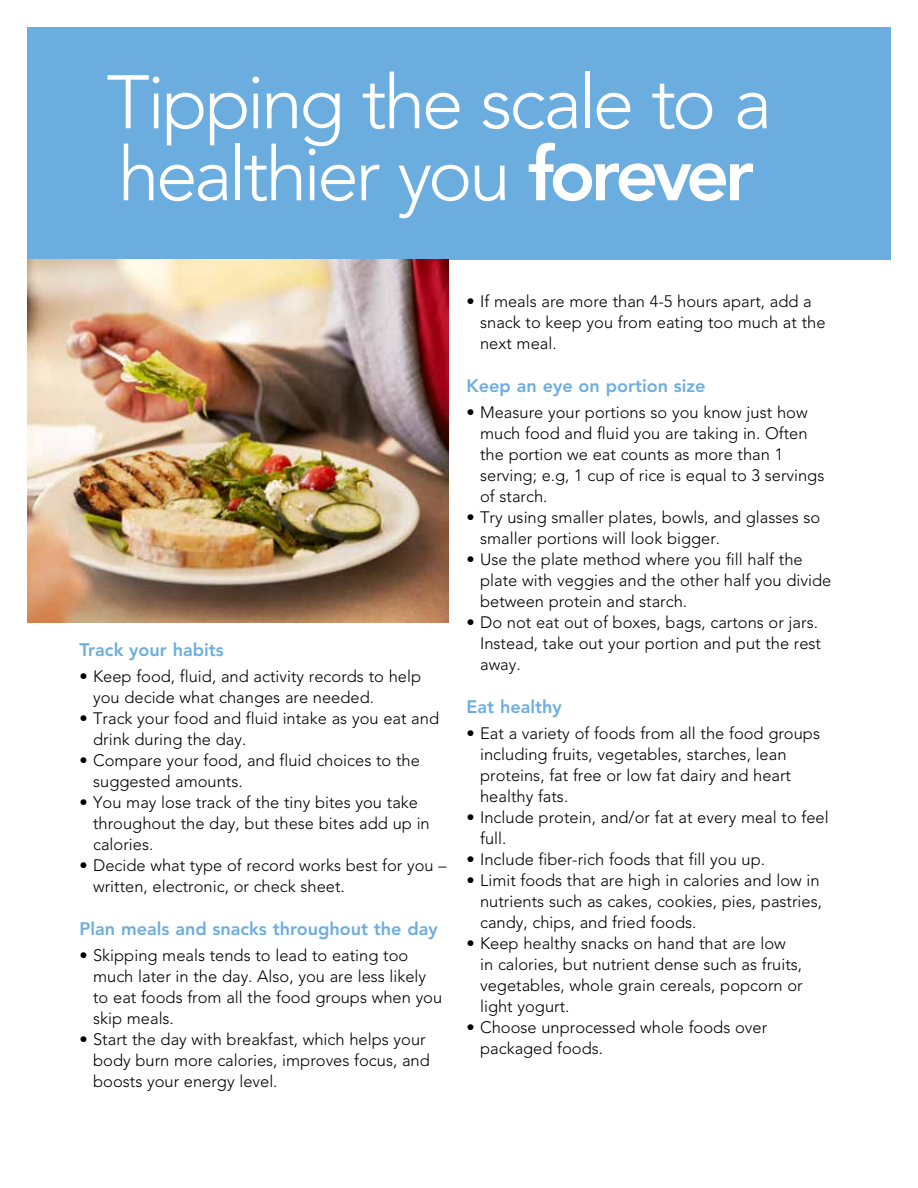
<style>
.page{position:relative;width:918px;height:1188px;background:#fff}
.page>*{position:absolute;margin:0;border:0;box-sizing:border-box;transform-origin:0 0}
.Titles{font:300 75px/72px "Avenir";letter-spacing:-.045em;color:#fff}
.Blue_Subs{font:800 18px "Avenir";color:#6caddf}
.t1{font:300 16.5px/21px "Avenir";color:#000}
.s1{font-weight:800}
</style>
<div class="page">
<div style="left:27px;top:27px;width:864px;height:232px;background:#6caddf"></div>
<img style="left:27px;top:259px;width:422px;height:363px">
<p class="Titles" style="left:107px;top:66px;width:667px">Tipping the scale to a healthier you <span class="s1">forever</span></p>
<p class="Blue_Subs" style="left:80px;top:639px;width:146px">Track your habits</p>
<p class="t1" style="left:93px;top:666px;width:329px;text-indent:-14px">• Keep food, fluid, and activity records to help you decide what changes are needed.</p>
<p class="t1" style="left:93px;top:708px;width:347px;text-indent:-14px">• Track your food and fluid intake as you eat and drink during the day.</p>
<p class="t1" style="left:93px;top:750px;width:328px;text-indent:-14px">• Compare your food, and fluid choices to the suggested amounts.</p>
<p class="t1" style="left:93px;top:792px;width:338px;text-indent:-14px">• You may lose track of the tiny bites you take throughout the day, but these bites add up in calories.</p>
<p class="t1" style="left:93px;top:855px;width:355px;text-indent:-14px">• Decide what type of record works best for you – written, electronic, or check sheet.</p>
<p class="Blue_Subs" style="left:80px;top:918px;width:360px">Plan meals and snacks throughout the day</p>
<p class="t1" style="left:93px;top:945px;width:351px;text-indent:-14px">• Skipping meals tends to lead to eating too much later in the day. Also, you are less likely to eat foods from all the food groups when you skip meals.</p>
<p class="t1" style="left:93px;top:1029px;width:338px;text-indent:-14px">• Start the day with breakfast, which helps your body burn more calories, improves focus, and boosts your energy level.</p>
<p class="t1" style="left:480px;top:291px;width:347px;text-indent:-14px">• If meals are more than 4-5 hours apart, add a snack to keep you from eating too much at the next meal.</p>
<p class="Blue_Subs" style="left:467px;top:375px;width:240px">Keep an eye on portion size</p>
<p class="t1" style="left:480px;top:402px;width:346px;text-indent:-14px">• Measure your portions so you know just how much food and fluid you are taking in. Often the portion we eat counts as more than 1 serving; e.g, 1 cup of rice is equal to 3 servings of starch.</p>
<p class="t1" style="left:480px;top:507px;width:342px;text-indent:-14px">• Try using smaller plates, bowls, and glasses so smaller portions will look bigger.</p>
<p class="t1" style="left:480px;top:549px;width:353px;text-indent:-14px">• Use the plate method where you fill half the plate with veggies and the other half you divide between protein and starch.</p>
<p class="t1" style="left:480px;top:612px;width:343px;text-indent:-14px">• Do not eat out of boxes, bags, cartons or jars.<br>Instead, take out your portion and put the rest away.</p>
<p class="Blue_Subs" style="left:467px;top:696px;width:97px">Eat healthy</p>
<p class="t1" style="left:480px;top:723px;width:341px;text-indent:-14px">• Eat a variety of foods from all the food groups including fruits, vegetables, starches, lean proteins, fat free or low fat dairy and heart healthy fats.</p>
<p class="t1" style="left:480px;top:807px;width:350px;text-indent:-14px">• Include protein, and/or fat at every meal to feel full.</p>
<p class="t1" style="left:467px;top:849px;width:300px">• Include fiber-rich foods that fill you up.</p>
<p class="t1" style="left:480px;top:870px;width:343px;text-indent:-14px">• Limit foods that are high in calories and low in nutrients such as cakes, cookies, pies, pastries, candy, chips, and fried foods.</p>
<p class="t1" style="left:480px;top:933px;width:324px;text-indent:-14px">• Keep healthy snacks on hand that are low in calories, but nutrient dense such as fruits, vegetables, whole grain cereals, popcorn or light yogurt.</p>
<p class="t1" style="left:480px;top:1017px;width:289px;text-indent:-14px">• Choose unprocessed whole foods over packaged foods.</p>
</div>
